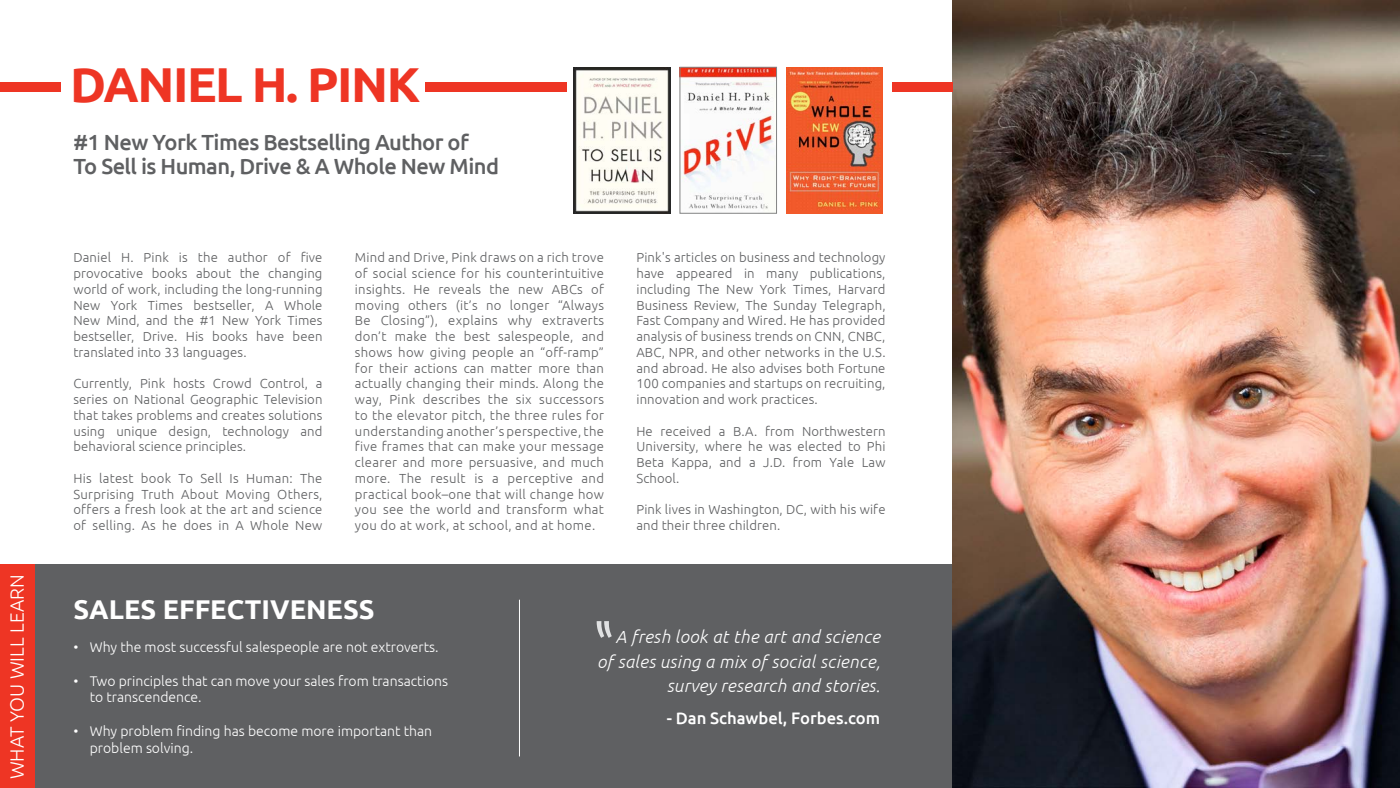
<style>
.page{position:relative;width:1400px;height:788px;background:#fff}
.page>*{position:absolute;margin:0;border:0;box-sizing:border-box;transform-origin:0 0}
.t1{font:700 49px "Ubuntu";letter-spacing:-.03em;color:#ee3524}
.t2{font:700 27.12px "Ubuntu";color:#fff}
.t3{font:500 21.88px/24.5px "Ubuntu";letter-spacing:-.025em;color:#5f6062}
.t4{font:300 19.25px "Ubuntu";color:#fff}
.t5{font:italic 300 17.5px/24.5px "Ubuntu";letter-spacing:.02em;color:#fff;text-align:right}
.t6{font:500 16.62px "Ubuntu";color:#fff}
.t7{font:300 14px/16.8px "Ubuntu";color:#fff}
.t8{font:300 13.12px/15.8px "Ubuntu";letter-spacing:.01em;color:#5f6062;text-align:justify}
</style>
<div class="page">
<div style="left:0;top:564px;width:953px;height:224px;background:#5f6062"></div>
<img style="left:953px;top:0;width:447px;height:787px">
<img style="left:786px;top:67px;width:97px;height:146px">
<img style="left:682px;top:69px;width:93px;height:142px">
<img style="left:574px;top:67px;width:96px;height:146px">
<div style="left:680px;top:67px;width:97px;height:146px;border:1px solid #838484"></div>
<hr style="left:519px;top:599px;width:1px;height:157px;background:#fff">
<div style="left:0;top:564px;width:35px;height:224px;background:#ee3524"></div>
<div style="left:0;top:82px;width:61px;height:10px;background:#ee3524"></div>
<div style="left:425px;top:82px;width:141px;height:10px;background:#ee3524"></div>
<div style="left:892px;top:82px;width:61px;height:10px;background:#ee3524"></div>
<svg style="left:597px;top:621px;width:15px;height:16px"></svg>
<h3 class="t4" style="left:5px;top:779px;width:206px;rotate:-90deg">WHAT YOU WILL LEARN</h3>
<h1 class="t1" style="left:70px;top:55px;width:352px">DANIEL H. PINK</h1>
<h3 class="t3" style="left:73px;top:129px;width:427px">#1 New York Times Bestselling Author of<br>To Sell is Human, Drive &amp; A Whole New Mind</h3>
<p class="t8" style="left:73px;top:249px;width:251px">Daniel H. Pink is the author of five provocative books about the changing world of work, including the long-running New York Times bestseller, A Whole New Mind, and the #1 New York Times bestseller, Drive. His books have been translated into 33 languages.</p>
<p class="t8" style="left:73px;top:375px;width:251px">Currently, Pink hosts Crowd Control, a series on National Geographic Television that takes problems and creates solutions using unique design, technology and behavioral science principles.</p>
<p class="t8" style="left:73px;top:470px;width:251px">His latest book To Sell Is Human: The Surprising Truth About Moving Others, offers a fresh look at the art and science of selling. As he does in A Whole New</p>
<p class="t8" style="left:355px;top:249px;width:251px">Mind and Drive, Pink draws on a rich trove of social science for his counterintuitive insights. He reveals the new ABCs of moving others (it’s no longer “Always Be Closing”), explains why extraverts don’t make the best salespeople, and shows how giving people an “off-ramp” for their actions can matter more than actually changing their minds. Along the way, Pink describes the six successors to the elevator pitch, the three rules for understanding another’s perspective, the five frames that can make your message clearer and more persuasive, and much more. The result is a perceptive and practical book–one that will change how you see the world and transform what you do at work, at school, and at home.</p>
<p class="t8" style="left:636px;top:249px;width:251px">Pink's articles on business and technology have appeared in many publications, including The New York Times, Harvard Business Review, The Sunday Telegraph, Fast Company and Wired. He has provided analysis of business trends on CNN, CNBC, ABC, NPR, and other networks in the U.S. and abroad. He also advises both Fortune 100 companies and startups on recruiting, innovation and work practices.</p>
<p class="t8" style="left:636px;top:422px;width:251px">He received a B.A. from Northwestern University, where he was elected to Phi Beta Kappa, and a J.D. from Yale Law School.</p>
<p class="t8" style="left:636px;top:501px;width:251px">Pink lives in Washington, DC, with his wife and their three children.</p>
<h2 class="t2" style="left:73px;top:593px;width:303px">SALES EFFECTIVENESS</h2>
<p class="t7" style="left:73px;top:638px;width:7px">•</p>
<p class="t7" style="left:73px;top:671px;width:7px">•</p>
<p class="t7" style="left:73px;top:722px;width:7px">•</p>
<p class="t7" style="left:90px;top:638px;width:350px">Why the most successful salespeople are not extroverts.</p>
<p class="t7" style="left:90px;top:671px;width:360px">Two principles that can move your sales from transactions to transcendence.</p>
<p class="t7" style="left:90px;top:722px;width:344px">Why problem finding has become more important than problem solving.</p>
<h3 class="t5" style="left:597px;top:624px;width:284px">A fresh look at the art and science of sales using a mix of social science, survey research and stories.</h3>
<p class="t6" style="left:667px;top:707px;width:215px">- Dan Schawbel, Forbes.com</p>
</div>
